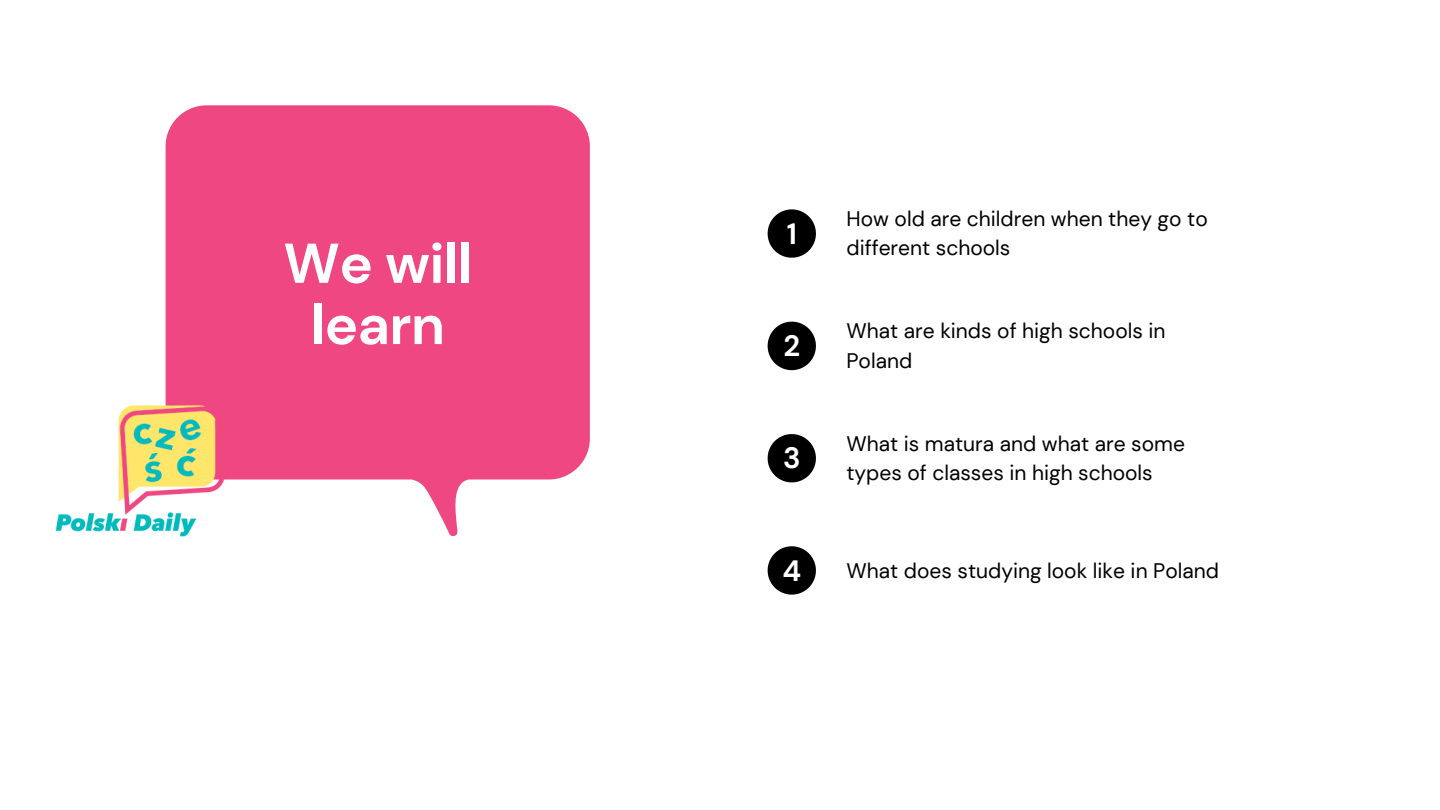
<style>
.page{position:relative;width:1440px;height:810px;background:#fff}
.page>*{position:absolute;margin:0;border:0;box-sizing:border-box;transform-origin:0 0}
.t1{font:700 56px/61.2px "DM Sans";letter-spacing:-.01em;color:#fff;text-align:center}
.t2{font:700 29.3px "DM Sans";color:#fff}
.t3{font:21px/29.2px "DM Sans";color:#000}
</style>
<div class="page">
<svg style="left:768px;top:209px;width:48px;height:49px"></svg>
<svg style="left:768px;top:322px;width:48px;height:48px"></svg>
<svg style="left:768px;top:434px;width:48px;height:48px"></svg>
<svg style="left:768px;top:546px;width:48px;height:49px"></svg>
<svg style="left:166px;top:105px;width:424px;height:432px;background:#f05d91"></svg>
<div style="left:475px;top:405px;width:71px;height:49px;background:#ef4782"></div>
<img style="left:56px;top:405px;width:169px;height:132px">
<h1 class="t1" style="left:283px;top:233px;width:190px">We will learn</h1>
<h2 class="t2" style="left:787px;top:215px;width:12px">1</h2>
<h2 class="t2" style="left:783px;top:327px;width:18px">2</h2>
<h2 class="t2" style="left:783px;top:439px;width:19px">3</h2>
<h2 class="t2" style="left:782px;top:551px;width:20px">4</h2>
<p class="t3" style="left:847px;top:204px;width:363px">How old are children when they go to different schools</p>
<p class="t3" style="left:847px;top:317px;width:321px">What are kinds of high schools in<br>Poland</p>
<p class="t3" style="left:847px;top:429px;width:340px">What is matura and what are some types of classes in high schools</p>
<p class="t3" style="left:847px;top:556px;width:374px">What does studying look like in Poland</p>
</div>
